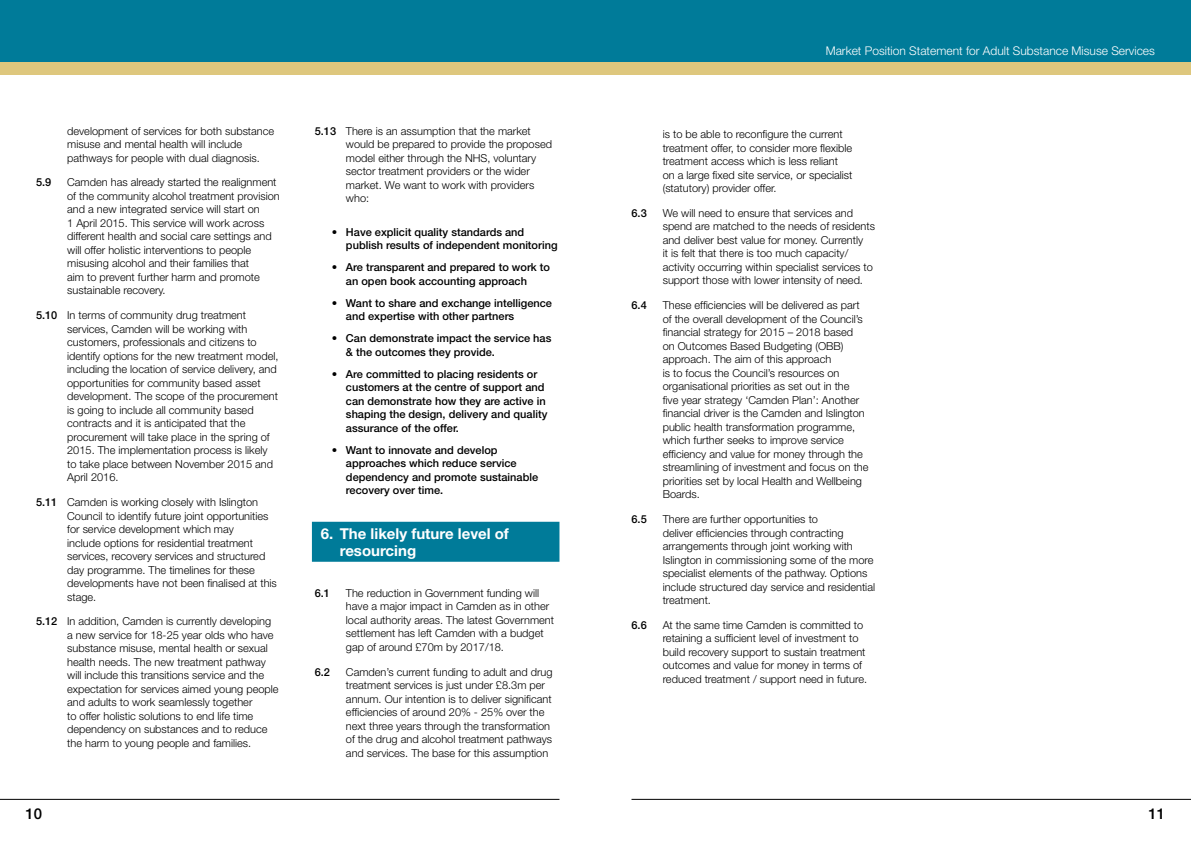
<style>
.page{position:relative;width:1191px;height:842px;background:#fff}
.page>*{position:absolute;margin:0;border:0;box-sizing:border-box;transform-origin:0 0}
.t1{font:700 15px/17px "Helvetica Neue";color:#fff}
.t2{font:500 15px "Helvetica Neue";color:#000}
.t3{font:300 12px "Helvetica Neue";color:#fff}
.t4{font:300 11px/13.5px "Helvetica Neue";color:#000}
.t5{font:500 11px/13.5px "Helvetica Neue";color:#000}
.s1{font-weight:500}
</style>
<div class="page">
<div style="left:0;top:0;width:1191px;height:75px;background:#dec77d"></div>
<div style="left:0;top:0;width:1191px;height:62px;background:#007b99"></div>
<hr style="left:631px;top:799px;width:560px;height:1px;background:#000">
<hr style="left:0;top:799px;width:559px;height:1px;background:#000">
<div style="left:312px;top:522px;width:247px;height:40px;background:#007b99"></div>
<p class="t4" style="left:67px;top:124px;width:208px">development of services for both substance misuse and mental health will include pathways for people with dual diagnosis.</p>
<p class="t5" style="left:36px;top:176px;width:17px">5.9</p>
<p class="t4" style="left:67px;top:176px;width:214px">Camden has already started the realignment of the community alcohol treatment provision and a new integrated service will start on<br>1 April 2015. This service will work across different health and social care settings and will offer holistic interventions to people misusing alcohol and their families that<br>aim to prevent further harm and promote sustainable recovery.</p>
<p class="t4" style="left:67px;top:308px;width:213px;text-indent:-31px"><span class="s1">5.10</span> In terms of community drug treatment services, Camden will be working with customers, professionals and citizens to identify options for the new treatment model, including the location of service delivery, and opportunities for community based asset development. The scope of the procurement is going to include all community based contracts and it is anticipated that the procurement will take place in the spring of 2015. The implementation process is likely to take place between November 2015 and April 2016.</p>
<p class="t4" style="left:67px;top:495px;width:211px;text-indent:-31px"><span class="s1">5.11</span> Camden is working closely with Islington Council to identify future joint opportunities for service development which may<br>include options for residential treatment services, recovery services and structured day programme. The timelines for these developments have not been finalised at this stage.</p>
<p class="t4" style="left:67px;top:614px;width:213px;text-indent:-31px"><span class="s1">5.12</span> In addition, Camden is currently developing a new service for 18-25 year olds who have substance misuse, mental health or sexual health needs. The new treatment pathway will include this transitions service and the expectation for services aimed young people and adults to work seamlessly together<br>to offer holistic solutions to end life time dependency on substances and to reduce the harm to young people and families.</p>
<p class="t4" style="left:346px;top:124px;width:208px;text-indent:-31px"><span class="s1">5.13</span> There is an assumption that the market would be prepared to provide the proposed model either through the NHS, voluntary sector treatment providers or the wider market. We want to work with providers who:</p>
<p class="t5" style="left:346px;top:225px;width:213px;text-indent:-14px">• Have explicit quality standards and publish results of independent monitoring</p>
<p class="t5" style="left:346px;top:260px;width:206px;text-indent:-14px">• Are transparent and prepared to work to an open book accounting approach</p>
<p class="t5" style="left:346px;top:296px;width:208px;text-indent:-14px">• Want to share and exchange intelligence and expertise with other partners</p>
<p class="t5" style="left:346px;top:331px;width:207px;text-indent:-14px">• Can demonstrate impact the service has &amp; the outcomes they provide.</p>
<p class="t5" style="left:346px;top:367px;width:203px;text-indent:-14px">• Are committed to placing residents or customers at the centre of support and can demonstrate how they are active in shaping the design, delivery and quality assurance of the offer.</p>
<p class="t5" style="left:346px;top:443px;width:194px;text-indent:-14px">• Want to innovate and develop approaches which reduce service dependency and promote sustainable recovery over time.</p>
<h1 class="t1" style="left:340px;top:525px;width:171px;text-indent:-19px">6. The likely future level of resourcing</h1>
<p class="t5" style="left:315px;top:586px;width:17px">6.1</p>
<p class="t4" style="left:346px;top:586px;width:210px">The reduction in Government funding will have a major impact in Camden as in other local authority areas. The latest Government settlement has left Camden with a budget gap of around £70m by 2017/18.</p>
<p class="t5" style="left:315px;top:665px;width:17px">6.2</p>
<p class="t4" style="left:346px;top:665px;width:208px">Camden’s current funding to adult and drug treatment services is just under £8.3m per annum. Our intention is to deliver significant efficiencies of around 20% - 25% over the next three years through the transformation of the drug and alcohol treatment pathways and services. The base for this assumption</p>
<p class="t3" style="left:825px;top:43px;width:331px">Market Position Statement for Adult Substance Misuse Services</p>
<p class="t4" style="left:662px;top:127px;width:191px">is to be able to reconfigure the current treatment offer, to consider more flexible treatment access which is less reliant on a large fixed site service, or specialist (statutory) provider offer.</p>
<p class="t5" style="left:631px;top:206px;width:17px">6.3</p>
<p class="t4" style="left:662px;top:206px;width:214px">We will need to ensure that services and spend are matched to the needs of residents and deliver best value for money. Currently<br>it is felt that there is too much capacity/ activity occurring within specialist services to support those with lower intensity of need.</p>
<p class="t5" style="left:631px;top:298px;width:17px">6.4</p>
<p class="t4" style="left:662px;top:298px;width:207px">These efficiencies will be delivered as part of the overall development of the Council’s financial strategy for 2015 – 2018 based<br>on Outcomes Based Budgeting (OBB) approach. The aim of this approach<br>is to focus the Council’s resources on organisational priorities as set out in the<br>five year strategy ‘Camden Plan’: Another financial driver is the Camden and Islington public health transformation programme, which further seeks to improve service efficiency and value for money through the streamlining of investment and focus on the priorities set by local Health and Wellbeing Boards.</p>
<p class="t5" style="left:631px;top:512px;width:17px">6.5</p>
<p class="t4" style="left:662px;top:512px;width:214px">There are further opportunities to<br>deliver efficiencies through contracting arrangements through joint working with Islington in commissioning some of the more specialist elements of the pathway. Options include structured day service and residential treatment.</p>
<p class="t5" style="left:631px;top:618px;width:17px">6.6</p>
<p class="t4" style="left:662px;top:618px;width:206px">At the same time Camden is committed to retaining a sufficient level of investment to build recovery support to sustain treatment outcomes and value for money in terms of reduced treatment / support need in future.</p>
<h1 class="t2" style="left:26px;top:805px;width:18px">10</h1>
<h1 class="t2" style="left:1148px;top:805px;width:18px">11</h1>
</div>
